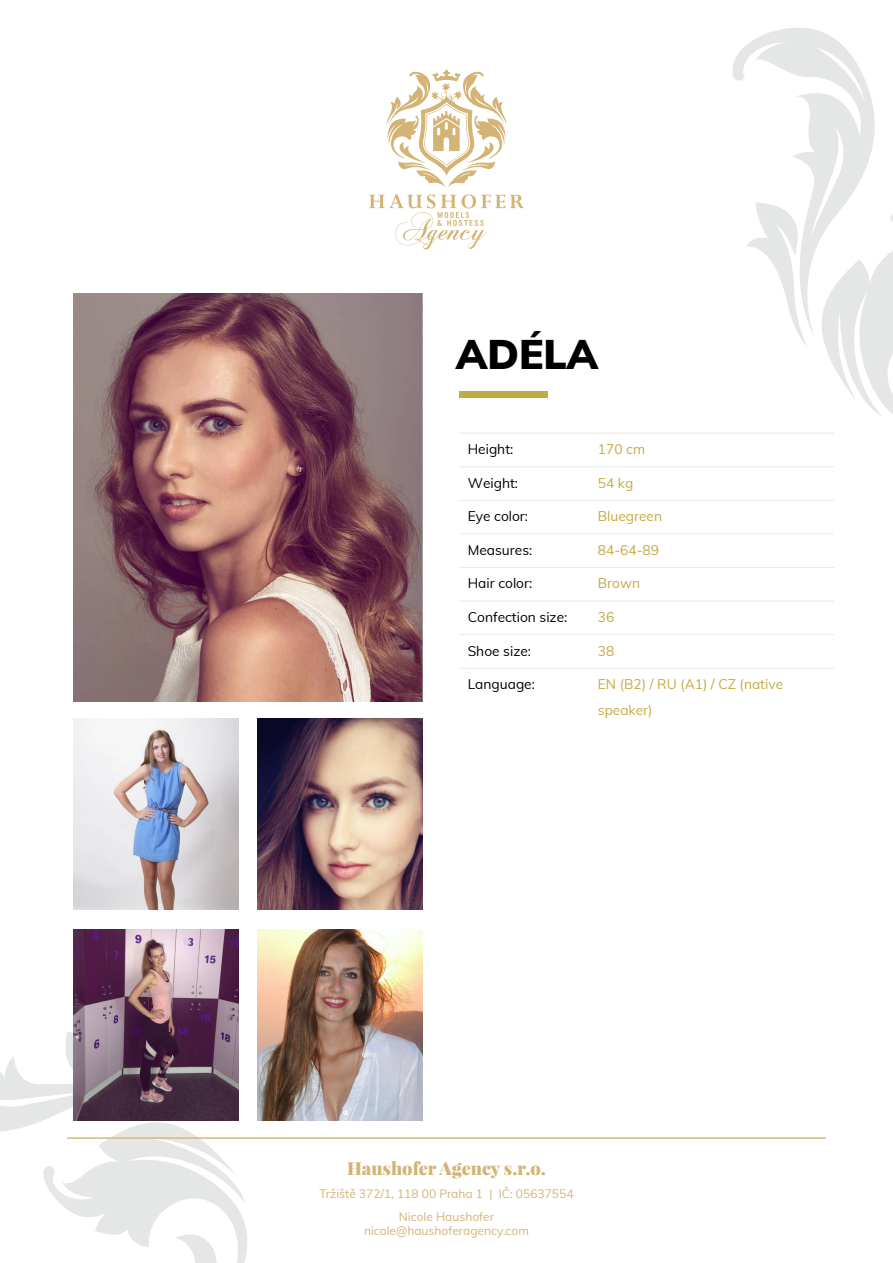
<style>
.page{position:relative;width:893px;height:1263px;background:#fff}
.page>*{position:absolute;margin:0;border:0;box-sizing:border-box;transform-origin:0 0}
.t1{font:900 40.5px "Muli";color:#000}
.t2{font:900 18px "Playfair Display";color:#d4b475}
.t3{font:13.8px "Muli";color:#000}
.t4{font:13.8px/25.5px "Muli";color:#c5a942}
.t5{font:12px/23px "Muli";color:#d4b475;text-align:center}
</style>
<div class="page">
<svg style="left:386px;top:69px;width:121px;height:118px"></svg>
<svg style="left:369px;top:194px;width:155px;height:55px"></svg>
<svg style="left:732px;top:27px;width:161px;height:440px"></svg>
<svg style="left:0;top:968px;width:280px;height:295px"></svg>
<hr style="left:67px;top:1137px;width:759px;height:2px;background:#d7b979">
<div style="left:459px;top:391px;width:89px;height:7px;background:#c5a942"></div>
<hr style="left:459px;top:433px;width:374px;height:1px;background:#eaeaea">
<hr style="left:459px;top:466px;width:374px;height:1px;background:#eaeaea">
<hr style="left:459px;top:500px;width:374px;height:1px;background:#eaeaea">
<hr style="left:459px;top:533px;width:374px;height:1px;background:#eaeaea">
<hr style="left:459px;top:567px;width:374px;height:1px;background:#eaeaea">
<hr style="left:459px;top:601px;width:374px;height:1px;background:#eaeaea">
<hr style="left:459px;top:634px;width:374px;height:1px;background:#eaeaea">
<hr style="left:459px;top:668px;width:374px;height:1px;background:#eaeaea">
<img style="left:74px;top:293px;width:349px;height:409px">
<img style="left:74px;top:719px;width:165px;height:191px">
<img style="left:258px;top:719px;width:165px;height:191px">
<img style="left:74px;top:929px;width:165px;height:191px">
<img style="left:258px;top:929px;width:165px;height:191px">
<h1 class="t1" style="left:456px;top:329px;width:143px">ADÉLA</h1>
<p class="t3" style="left:468px;top:440px;width:47px">Height:</p>
<p class="t4" style="left:598px;top:436px;width:49px">170 cm</p>
<p class="t3" style="left:468px;top:474px;width:52px">Weight:</p>
<p class="t4" style="left:598px;top:470px;width:37px">54 kg</p>
<p class="t3" style="left:468px;top:507px;width:62px">Eye color:</p>
<p class="t4" style="left:598px;top:503px;width:66px">Bluegreen</p>
<p class="t3" style="left:468px;top:541px;width:66px">Measures:</p>
<p class="t4" style="left:598px;top:537px;width:63px">84-64-89</p>
<p class="t3" style="left:468px;top:574px;width:66px">Hair color:</p>
<p class="t4" style="left:598px;top:570px;width:44px">Brown</p>
<p class="t3" style="left:468px;top:608px;width:101px">Confection size:</p>
<p class="t4" style="left:598px;top:604px;width:18px">36</p>
<p class="t3" style="left:468px;top:642px;width:65px">Shoe size:</p>
<p class="t4" style="left:598px;top:638px;width:18px">38</p>
<p class="t3" style="left:468px;top:675px;width:69px">Language:</p>
<p class="t4" style="left:598px;top:671px;width:187px">EN (B2) / RU (A1) / CZ (native speaker)</p>
<h2 class="t2" style="left:347px;top:1156px;width:200px">Haushofer Agency s.r.o.</h2>
<p class="t5" style="left:319px;top:1181px;width:256px">Tržiště 372/1, 118 00 Praha 1 | IČ: 05637554<br>Nicole Haushofer</p>
<p class="t5" style="left:364px;top:1218px;width:166px">nicole@haushoferagency.com</p>
</div>
